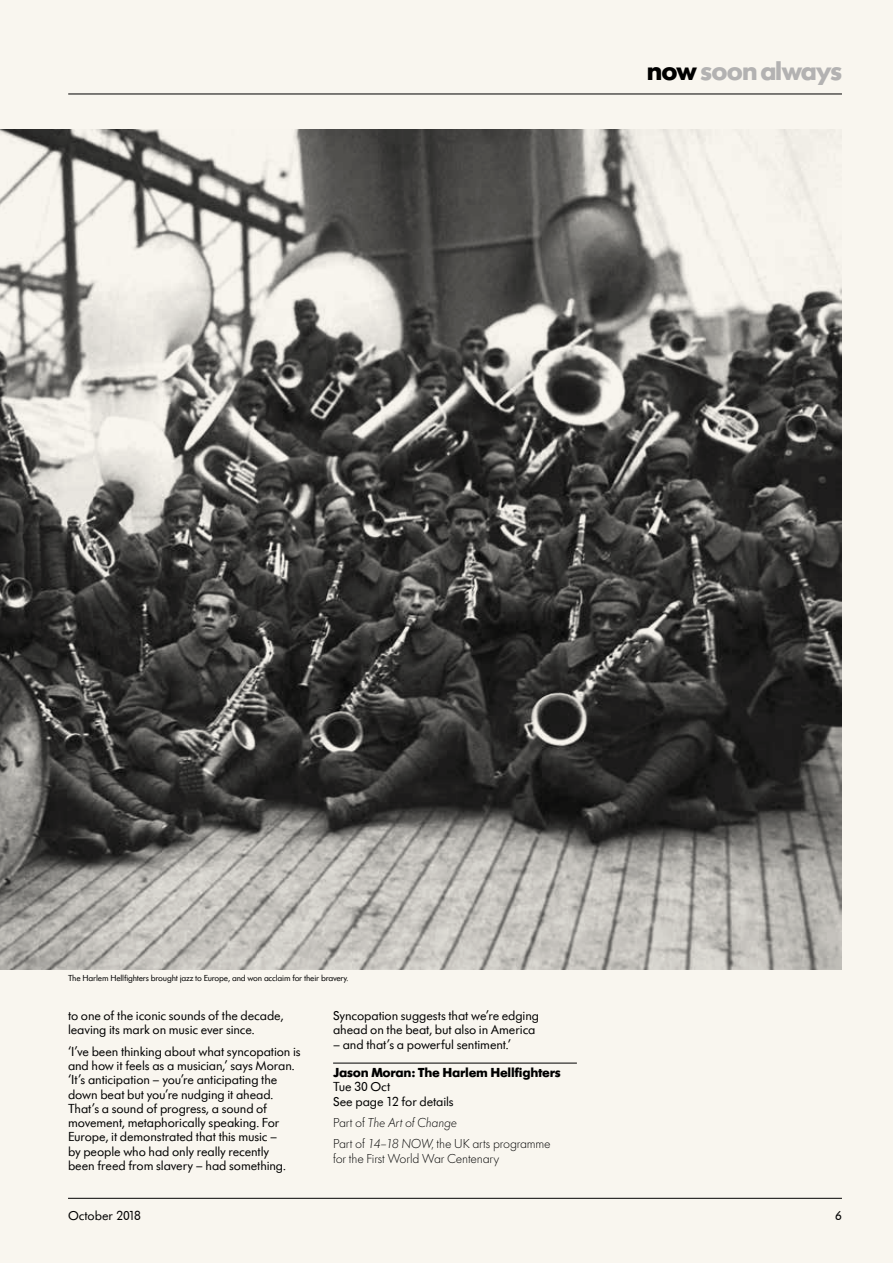
<style>
.page{position:relative;width:893px;height:1263px;background:#f9f6ef}
.page>*{position:absolute;margin:0;border:0;box-sizing:border-box;transform-origin:0 0}
.t1{font:700 27px "Futura SHOP";color:#b3b2b2}
.t2{font:13.5px/14.2px "Futura SB";letter-spacing:-.01em;color:#000}
.t3{font:200 13.5px/21.3px "Futura SBOP";letter-spacing:-.01em;color:#000}
.t4{font:700 13.5px "Futura SB";letter-spacing:-.02em;color:#000}
.t5{font:9px "Futura SB";letter-spacing:-.02em;color:#000}
.s1{color:#000}
.s2{font-style:italic}
</style>
<div class="page">
<hr style="left:68px;top:94px;width:774px;height:1px;background:#000">
<hr style="left:68px;top:1198px;width:774px;height:1px;background:#000">
<hr style="left:333px;top:1063px;width:244px;height:1px;background:#000">
<img style="left:0;top:129px;width:842px;height:840px">
<h1 class="t1" style="left:647px;top:56px;width:196px"><span class="s1">now</span> soon always</h1>
<p class="t5" style="left:68px;top:973px;width:282px">The Harlem Hellfighters brought jazz to Europe, and won acclaim for their bravery.</p>
<p class="t2" style="left:68px;top:1009px;width:217px">to one of the iconic sounds of the decade, leaving its mark on music ever since.</p>
<p class="t2" style="left:68px;top:1044px;width:234px">‘I’ve been thinking about what syncopation is and how it feels as a musician,’ says Moran. ‘It’s anticipation – you’re anticipating the down beat but you’re nudging it ahead.<br>That’s a sound of progress, a sound of movement, metaphorically speaking. For Europe, it demonstrated that this music –<br>by people who had only really recently<br>been freed from slavery – had something.</p>
<p class="t2" style="left:333px;top:1009px;width:208px">Syncopation suggests that we’re edging ahead on the beat, but also in America</p>
<p class="t2" style="left:333px;top:1037px;width:180px">– and that’s a powerful sentiment.’</p>
<p class="t4" style="left:333px;top:1065px;width:229px">Jason Moran: The Harlem Hellfighters</p>
<p class="t2" style="left:333px;top:1080px;width:122px">Tue 30 Oct<br>See page 12 for details</p>
<p class="t3" style="left:333px;top:1112px;width:219px">Part of <span class="s2">The Art of Change<br></span>Part of <span class="s2">14–18 NOW</span>, the UK arts programme</p>
<p class="t3" style="left:333px;top:1148px;width:168px">for the First World War Centenary</p>
<p class="t2" style="left:68px;top:1208px;width:74px">October 2018</p>
<p class="t2" style="left:835px;top:1208px;width:8px">6</p>
</div>
